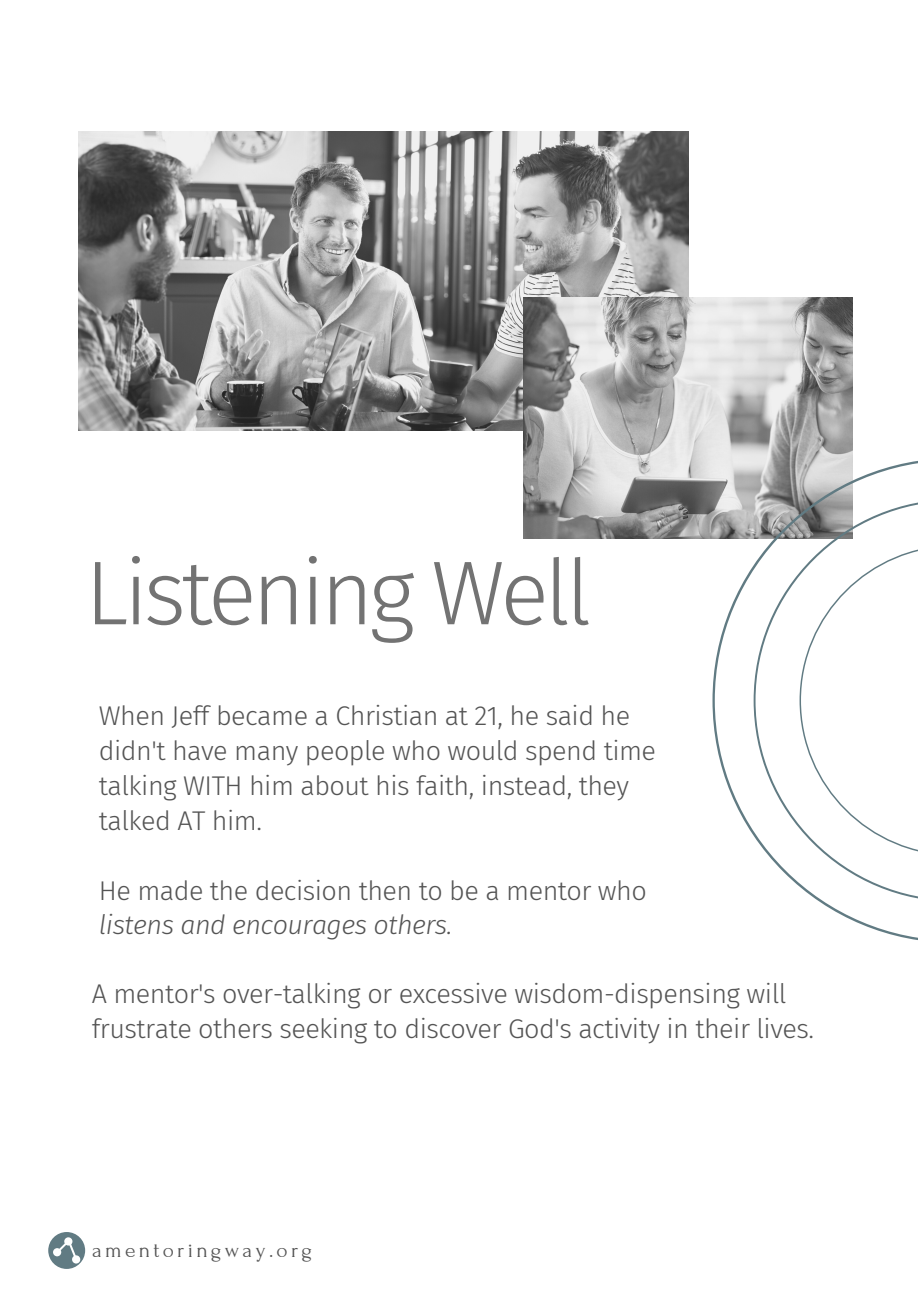
<style>
.page{position:relative;width:918px;height:1296px;background:#fff}
.page>*{position:absolute;margin:0;border:0;box-sizing:border-box;transform-origin:0 0}
.t1{font:300 90.75px "Fira Sans";letter-spacing:-.05em;color:#737373}
.t2{font:300 27px/34.8px "Fira Sans";letter-spacing:-.02em;color:#545454}
.t3{font:21.45px "Forum";letter-spacing:.15em;color:#545454}
.s1{font-style:italic}
</style>
<div class="page">
<img style="left:78px;top:132px;width:610px;height:299px">
<img style="left:524px;top:297px;width:328px;height:242px">
<svg style="left:713px;top:458px;width:205px;height:482px"></svg>
<div style="left:48px;top:1232px;width:37px;height:37px;background:#617b83;border-radius:50%"></div>
<div style="left:53px;top:1248px;width:8px;height:8px;background:#fff;border-radius:50%"></div>
<div style="left:72px;top:1255px;width:8px;height:9px;background:#fff;border-radius:50%"></div>
<svg style="left:57px;top:1239px;width:20px;height:21px"></svg>
<p class="t1" style="left:85px;top:539px;width:508px">Listening Well</p>
<p class="t2" style="left:99px;top:699px;width:559px">When Jeff became a Christian at 21, he said he didn't have many people who would spend time talking WITH him about his faith, instead, they talked AT him.</p>
<p class="t2" style="left:99px;top:873px;width:550px">He made the decision then to be a mentor who <span class="s1">listens and encourages others.</span></p>
<p class="t2" style="left:92px;top:977px;width:724px">A mentor's over-talking or excessive wisdom-dispensing will frustrate others seeking to discover God's activity in their lives.</p>
<p class="t3" style="left:92px;top:1238px;width:221px">amentoringway.org</p>
</div>
